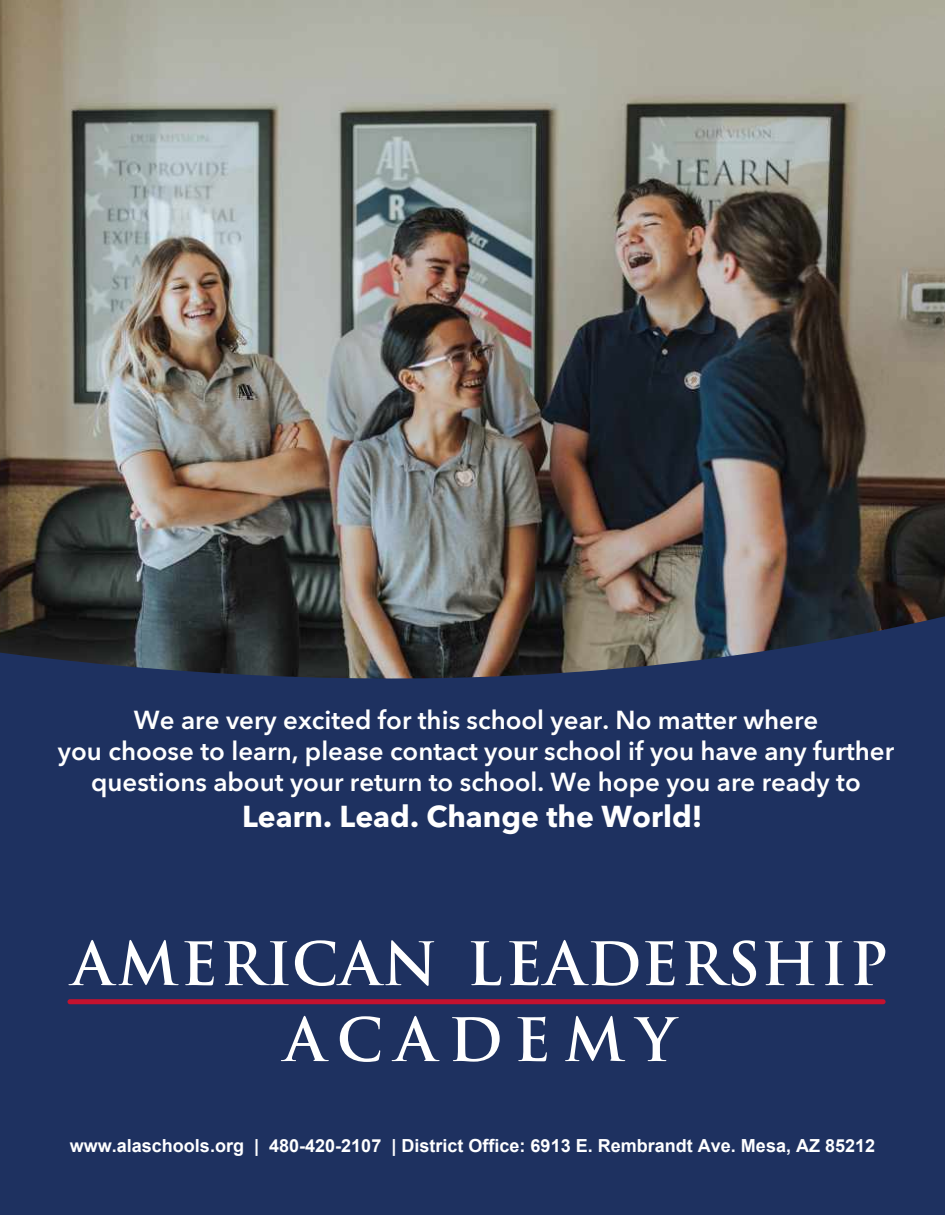
<style>
.page{position:relative;width:945px;height:1215px;background:#fff}
.page>*{position:absolute;margin:0;border:0;box-sizing:border-box;transform-origin:0 0}
.t1{font:700 30px "Avenir Next LT Pro";color:#fff}
.t2{font:600 25.8px/31px "Avenir Next LT Pro";color:#fff;text-align:center}
.t3{font:700 18px "Arial";color:#fff}
</style>
<div class="page">
<img style="left:0;top:0;width:945px;height:616px">
<svg style="left:0;top:616px;width:945px;height:599px;background:#21325d"></svg>
<svg style="left:68px;top:940px;width:146px;height:45px"></svg>
<svg style="left:224px;top:941px;width:65px;height:44px"></svg>
<svg style="left:295px;top:940px;width:139px;height:46px"></svg>
<svg style="left:471px;top:941px;width:30px;height:44px"></svg>
<svg style="left:509px;top:940px;width:129px;height:46px"></svg>
<svg style="left:645px;top:941px;width:30px;height:44px"></svg>
<svg style="left:685px;top:940px;width:71px;height:46px"></svg>
<svg style="left:765px;top:941px;width:50px;height:44px"></svg>
<svg style="left:825px;top:941px;width:19px;height:44px"></svg>
<svg style="left:853px;top:941px;width:32px;height:44px"></svg>
<svg style="left:281px;top:1016px;width:48px;height:45px"></svg>
<svg style="left:340px;top:1016px;width:40px;height:46px"></svg>
<svg style="left:392px;top:1016px;width:48px;height:45px"></svg>
<svg style="left:452px;top:1017px;width:48px;height:45px"></svg>
<svg style="left:517px;top:1017px;width:30px;height:44px"></svg>
<svg style="left:565px;top:1016px;width:60px;height:45px"></svg>
<svg style="left:634px;top:1017px;width:45px;height:44px"></svg>
<div style="left:67px;top:999px;width:819px;height:5px;background:#c4122f;border-radius:3px"></div>
<p class="t2" style="left:58px;top:704px;width:838px">We are very excited for this school year. No matter where<br>you choose to learn, please contact your school if you have any further questions about your return to school. We hope you are ready to</p>
<p class="t1" style="left:242px;top:798px;width:462px">Learn. Lead. Change the World!</p>
<p class="t3" style="left:70px;top:1133px;width:807px">www.alaschools.org | 480-420-2107 | District Office: 6913 E. Rembrandt Ave. Mesa, AZ 85212</p>
</div>
